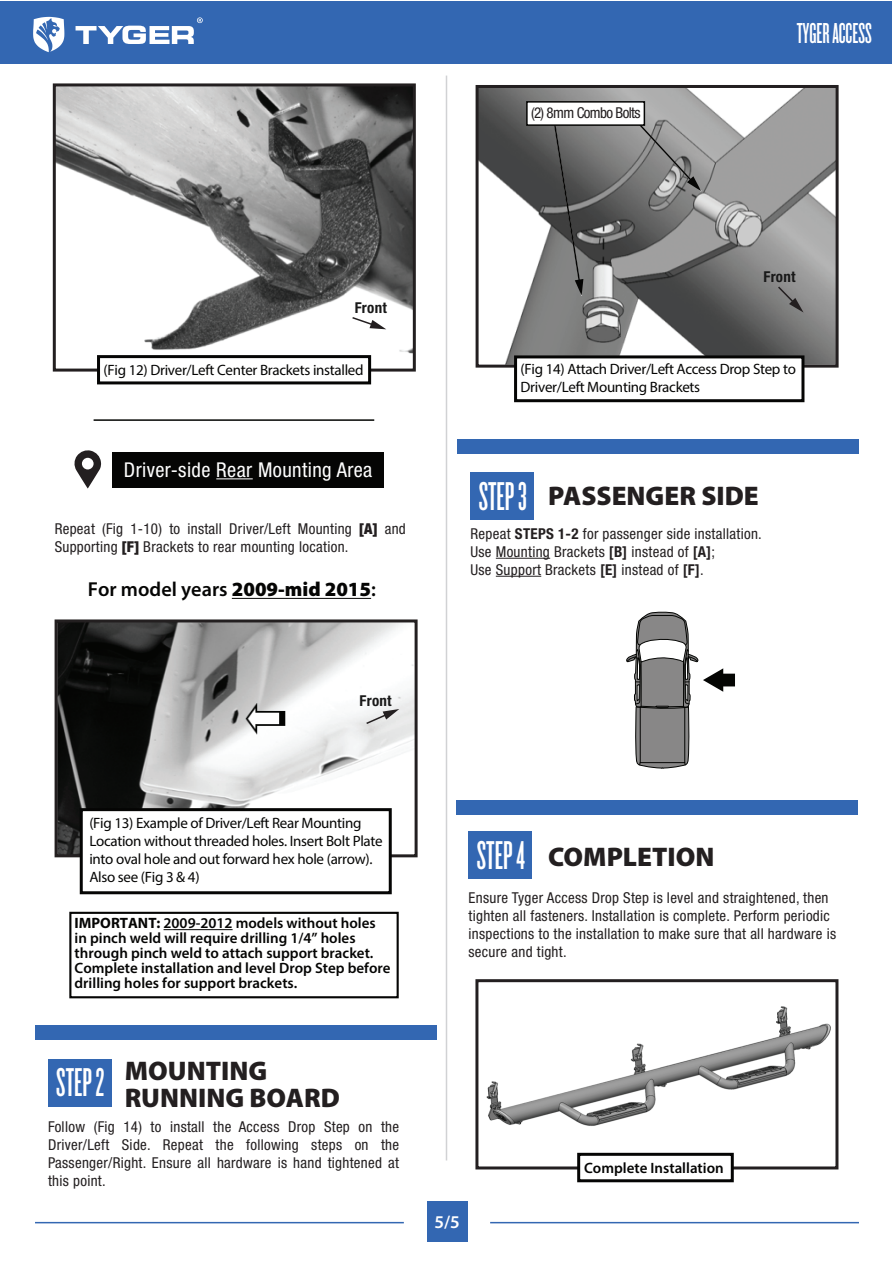
<style>
.page{position:relative;width:893px;height:1263px;background:#fff}
.page>*{position:absolute;margin:0;border:0;box-sizing:border-box;transform-origin:0 0}
.t1{font:41.85px "Knockout HTF46 Flyweight";color:#fff}
.t2{font:30px "Knockout HTF46 Flyweight";color:#fff}
.t3{font:900 27px/26.4px "Myriad Pro";color:#231f20}
.t4{font:condensed 20.4px "Helvetica Neue LT Std";letter-spacing:.02em;color:#fff}
.t5{font:600 20.25px "Myriad Pro";color:#050504}
.t6{font:600 18px "Myriad Pro";color:#fff}
.t7{font:condensed 15px/18px "Helvetica Neue LT Std";letter-spacing:.02em;color:#231f20}
.t8{font:15px/18px "Myriad Pro";letter-spacing:-.02em;color:#050504}
.t9{font:600 15px/15px "Myriad Pro";color:#050504}
.t10{font:condensed 15px "Helvetica Neue LT Std";letter-spacing:-.04em;color:#231f20}
.t11{font:700 condensed 15px "Helvetica Neue LT Std";letter-spacing:.02em;color:#191919}
.s1{font-weight:900}
.s2{font-family:"Knockout HTF46 Flyweight";font-weight:400;font-size:41.85px;color:#fff}
.s3{font-weight:700}
</style>
<div class="page">
<hr style="left:446px;top:76px;width:1px;height:1084px;background:#d1d2d4">
<div style="left:0;top:1px;width:892px;height:63px;background:#3367b2"></div>
<svg style="left:33px;top:17px;width:31px;height:35px"></svg>
<svg style="left:76px;top:17px;width:127px;height:27px"></svg>
<div style="left:427px;top:1201px;width:40px;height:40px;background:#3367b2"></div>
<hr style="left:35px;top:1222px;width:369px;height:1px;background:#3367b2">
<hr style="left:490px;top:1222px;width:369px;height:1px;background:#3367b2">
<div style="left:48px;top:1059px;width:63px;height:47px;background:#3367b2"></div>
<div style="left:35px;top:1025px;width:402px;height:15px;background:#3367b2"></div>
<img style="left:480px;top:89px;width:355px;height:275px">
<div style="left:476px;top:85px;width:363px;height:283px;border:3px solid #231f20"></div>
<svg style="left:776px;top:285px;width:28px;height:28px"></svg>
<svg style="left:627px;top:111px;width:74px;height:80px;background:#909090"></svg>
<svg style="left:551px;top:126px;width:32px;height:170px;background:#606060"></svg>
<div style="left:526px;top:101px;width:119px;height:25px;background:#fff;border:2px solid #050504"></div>
<div style="left:514px;top:355px;width:290px;height:47px;background:#fff;border:3px solid #050504"></div>
<hr style="left:496px;top:558px;width:54px;height:1px;background:#231f20">
<hr style="left:496px;top:576px;width:45px;height:1px;background:#231f20">
<div style="left:471px;top:472px;width:63px;height:48px;background:#3367b2"></div>
<div style="left:458px;top:439px;width:401px;height:15px;background:#3367b2"></div>
<img style="left:486px;top:1006px;width:345px;height:120px">
<div style="left:475px;top:979px;width:363px;height:190px;border:3px solid #231f20"></div>
<div style="left:577px;top:1153px;width:157px;height:29px;background:#fff;border:3px solid #050504"></div>
<div style="left:469px;top:831px;width:63px;height:47px;background:#3367b2"></div>
<div style="left:456px;top:800px;width:401px;height:14px;background:#3367b2"></div>
<img style="left:57px;top:87px;width:355px;height:273px">
<div style="left:53px;top:83px;width:363px;height:289px;border:3px solid #231f20"></div>
<div style="left:97px;top:355px;width:274px;height:29px;background:#fff;border:3px solid #050504"></div>
<svg style="left:351px;top:316px;width:35px;height:13px"></svg>
<hr style="left:94px;top:419px;width:280px;height:2px;background:#040503">
<div style="left:112px;top:452px;width:272px;height:36px;background:#050504"></div>
<svg style="left:74px;top:450px;width:27px;height:38px"></svg>
<hr style="left:216px;top:478px;width:37px;height:1px;background:#fff">
<hr style="left:232px;top:598px;width:139px;height:1px;background:#050504">
<img style="left:59px;top:623px;width:355px;height:230px">
<div style="left:55px;top:619px;width:363px;height:238px;border:3px solid #231f20"></div>
<div style="left:80px;top:808px;width:312px;height:86px;background:#fff;border:3px solid #050504"></div>
<svg style="left:365px;top:709px;width:34px;height:16px"></svg>
<div style="left:69px;top:912px;width:330px;height:86px;background:#fff;border:2px solid #050504"></div>
<hr style="left:164px;top:929px;width:69px;height:1px;background:#050504">
<svg style="left:627px;top:611px;width:108px;height:158px"></svg>
<p class="t10" style="left:531px;top:104px;width:111px">(2) 8mm Combo Bolts</p>
<h2 class="t2" style="left:797px;top:18px;width:76px">TYGER ACCESS</h2>
<p class="t11" style="left:355px;top:299px;width:34px">Front</p>
<p class="t8" style="left:104px;top:361px;width:262px">(Fig 12) Driver/Left Center Brackets installed</p>
<h3 class="t4" style="left:124px;top:458px;width:250px">Driver-side Rear Mounting Area</h3>
<p class="t7" style="left:55px;top:519px;width:353px">Repeat (Fig 1-10) to install Driver/Left Mounting <span class="s1">[A]</span> and<br>Supporting <span class="s1">[F]</span> Brackets to rear mounting location.</p>
<h3 class="t5" style="left:88px;top:577px;width:290px">For model years <span class="s1">2009-mid 2015</span>:</h3>
<p class="t11" style="left:359px;top:691px;width:34px">Front</p>
<p class="t11" style="left:763px;top:267px;width:34px">Front</p>
<p class="t8" style="left:521px;top:359px;width:277px">(Fig 14) Attach Driver/Left Access Drop Step to<br>Driver/Left Mounting Brackets</p>
<h3 class="t3" style="left:479px;top:482px;width:282px"><span class="s2">STEP 3</span> PASSENGER SIDE</h3>
<p class="t7" style="left:470px;top:524px;width:293px">Repeat <span class="s3">STEPS 1-2</span> for passenger side installation.<br>Use Mounting Brackets <span class="s3">[B]</span> instead of <span class="s3">[A]</span>;<br>Use Support Brackets <span class="s3">[E]</span> instead of <span class="s3">[F]</span>.</p>
<p class="t8" style="left:89px;top:814px;width:295px">(Fig 13) Example of Driver/Left Rear Mounting Location without threaded holes. Insert Bolt Plate into oval hole and out forward hex hole (arrow).<br>Also see (Fig 3 &amp; 4)</p>
<p class="t9" style="left:75px;top:915px;width:317px"><span class="s3">IMPORTANT:</span> 2009-2012 models without holes in pinch weld will require drilling 1/4” holes through pinch weld to attach support bracket.<br>Complete installation and level Drop Step before drilling holes for support brackets.</p>
<h3 class="t3" style="left:125px;top:1057px;width:217px;text-indent:-68px"><span class="s2">STEP 2</span> MOUNTING<br>RUNNING BOARD</h3>
<p class="t7" style="left:48px;top:1118px;width:353px;text-align:justify">Follow (Fig 14) to install the Access Drop Step on the Driver/Left Side. Repeat the following steps on the Passenger/Right. Ensure all hardware is hand tightened at this point.</p>
<h1 class="t1" style="left:477px;top:834px;width:50px">STEP 4</h1>
<h3 class="t3" style="left:548px;top:842px;width:168px">COMPLETION</h3>
<p class="t7" style="left:469px;top:888px;width:369px">Ensure Tyger Access Drop Step is level and straightened, then tighten all fasteners. Installation is complete. Perform periodic inspections to the installation to make sure that all hardware is secure and tight.</p>
<p class="t6" style="left:435px;top:1210px;width:27px">5/5</p>
<p class="t9" style="left:584px;top:1160px;width:141px">Complete Installation</p>
</div>
